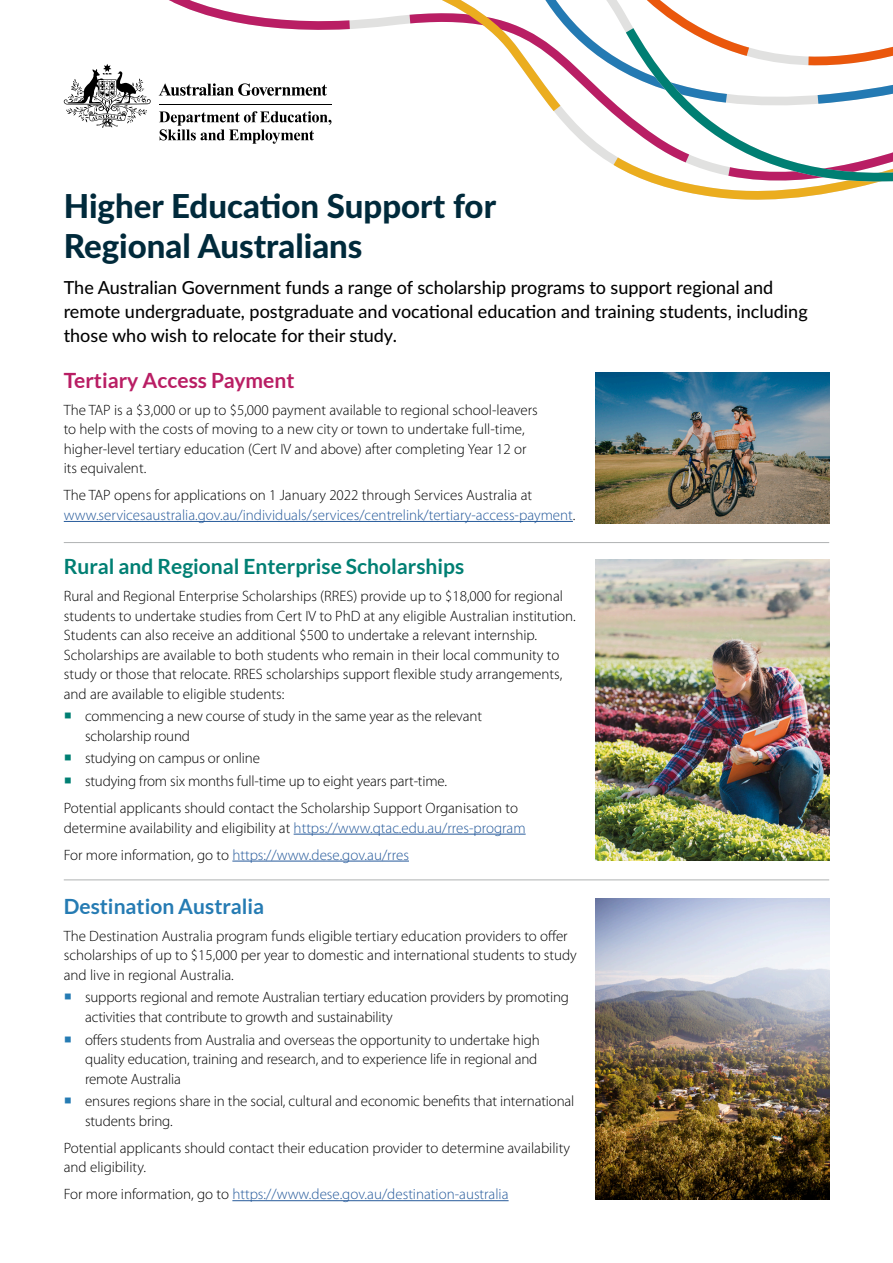
<style>
.page{position:relative;width:893px;height:1263px;background:#fff}
.page>*{position:absolute;margin:0;border:0;box-sizing:border-box;transform-origin:0 0}
.t1{font:800 33px/39.6px "Lato";color:#002a3b}
.t2{font:700 21px "Lato";color:#007f73}
.t3{font:700 21px "Lato";color:#b91e64}
.t4{font:700 21px "Lato";color:#257bb3}
.Intro_text{font:500 18px/24px "Lato";color:#000}
.Body{font:300 15px/19.5px "Myriad Pro";color:#000}
.Body-2{font:300 15px/19.5px "Myriad Pro";color:#265a9b}
.s1{color:#000}
.s2{color:#265a9b}
</style>
<div class="page">
<svg style="left:64px;top:0;width:468px;height:144px"></svg>
<svg style="left:532px;top:0;width:152px;height:168px"></svg>
<svg style="left:618px;top:18px;width:275px;height:182px"></svg>
<hr style="left:64px;top:521px;width:509px;height:1px;background:#265a9b">
<hr style="left:294px;top:834px;width:232px;height:1px;background:#265a9b">
<hr style="left:232px;top:861px;width:177px;height:1px;background:#265a9b">
<hr style="left:232px;top:1200px;width:277px;height:1px;background:#265a9b">
<img style="left:595px;top:898px;width:234px;height:301px">
<img style="left:595px;top:559px;width:234px;height:301px">
<img style="left:595px;top:372px;width:234px;height:151px">
<hr style="left:64px;top:542px;width:765px;height:1px;background:#b0b2b3">
<hr style="left:64px;top:879px;width:765px;height:1px;background:#b0b2b3">
<h1 class="t1" style="left:64px;top:185px;width:434px">Higher Education Support for<br>Regional Australians</h1>
<p class="Intro_text" style="left:64px;top:275px;width:745px">The Australian Government funds a range of scholarship programs to support regional and remote undergraduate, postgraduate and vocational education and training students, including those who wish to relocate for their study.</p>
<h2 class="t3" style="left:64px;top:368px;width:232px">Tertiary Access Payment</h2>
<p class="Body" style="left:64px;top:400px;width:475px">The TAP is a $3,000 or up to $5,000 payment available to regional school‑leavers to help with the costs of moving to a new city or town to undertake full-time, higher‑level tertiary education (Cert IV and above) after completing Year 12 or its equivalent.</p>
<p class="Body-2" style="left:64px;top:485px;width:513px"><span class="s1">The TAP opens for applications on 1 January 2022 through Services Australia at </span>www.servicesaustralia.gov.au/individuals/services/centrelink/tertiary-access-payment<span class="s1">.</span></p>
<h2 class="t2" style="left:64px;top:554px;width:402px">Rural and Regional Enterprise Scholarships</h2>
<p class="Body" style="left:64px;top:586px;width:514px">Rural and Regional Enterprise Scholarships (RRES) provide up to $18,000 for regional students to undertake studies from Cert IV to PhD at any eligible Australian institution.<br>Students can also receive an additional $500 to undertake a relevant internship.<br>Scholarships are available to both students who remain in their local community to study or those that relocate. RRES scholarships support flexible study arrangements, and are available to eligible students:</p>
<p class="Body" style="left:85px;top:706px;width:398px">commencing a new course of study in the same year as the relevant scholarship round</p>
<p class="Body" style="left:85px;top:749px;width:177px">studying on campus or online</p>
<p class="Body" style="left:85px;top:771px;width:364px">studying from six months full-time up to eight years part-time.</p>
<p class="Body" style="left:64px;top:798px;width:463px">Potential applicants should contact the Scholarship Support Organisation to determine availability and eligibility at <span class="s2">https://www.qtac.edu.au/rres-program</span></p>
<p class="Body-2" style="left:64px;top:845px;width:347px"><span class="s1">For more information, go to</span> https://www.dese.gov.au/rres</p>
<h2 class="t4" style="left:64px;top:894px;width:202px">Destination Australia</h2>
<p class="Body" style="left:64px;top:926px;width:515px">The Destination Australia program funds eligible tertiary education providers to offer scholarships of up to $15,000 per year to domestic and international students to study and live in regional Australia.</p>
<p class="Body" style="left:85px;top:987px;width:486px">supports regional and remote Australian tertiary education providers by promoting activities that contribute to growth and sustainability</p>
<p class="Body" style="left:85px;top:1030px;width:456px">offers students from Australia and overseas the opportunity to undertake high quality education, training and research, and to experience life in regional and remote Australia</p>
<p class="Body" style="left:85px;top:1091px;width:491px">ensures regions share in the social, cultural and economic benefits that international students bring.</p>
<p class="Body" style="left:64px;top:1138px;width:508px">Potential applicants should contact their education provider to determine availability and eligibility.</p>
<p class="Body-2" style="left:64px;top:1184px;width:446px"><span class="s1">For more information, go to</span> https://www.dese.gov.au/destination-australia</p>
</div>
